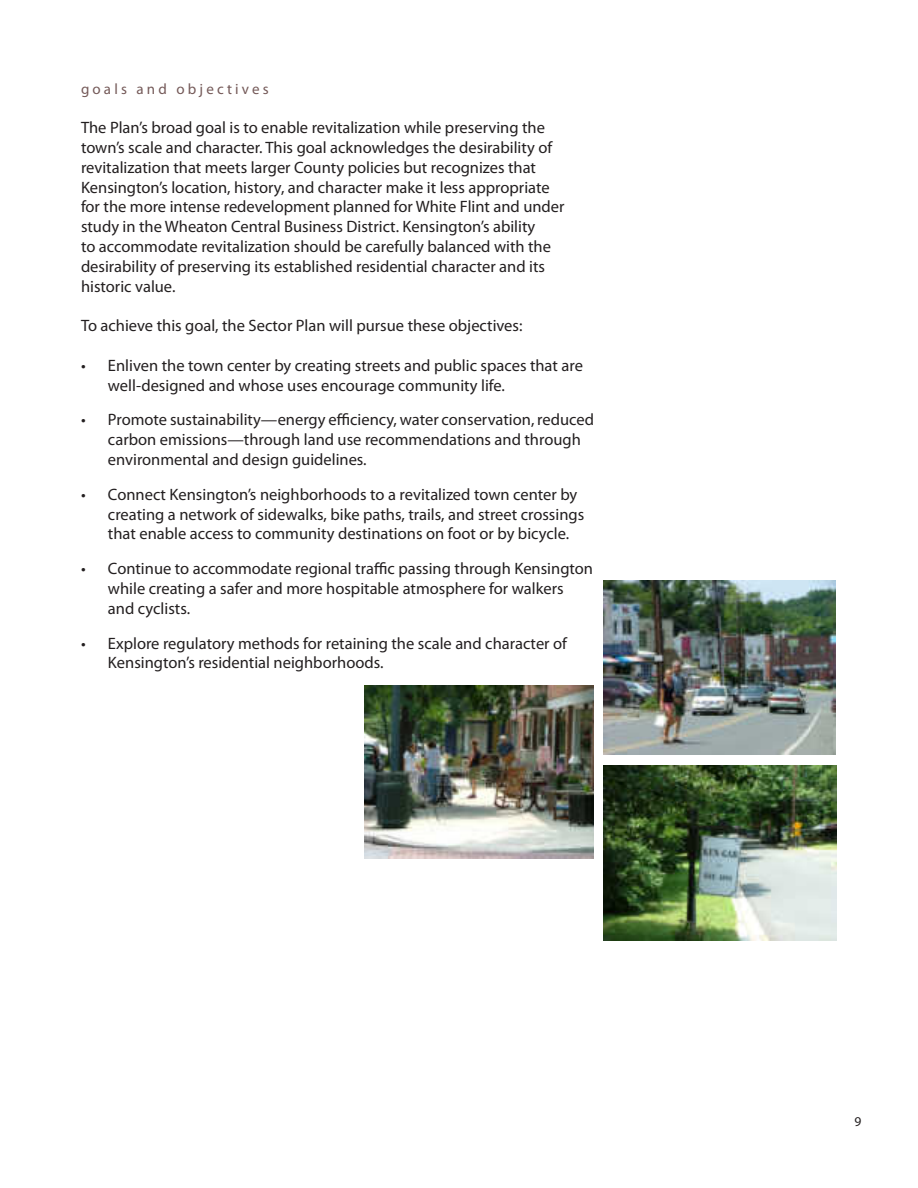
<style>
.page{position:relative;width:918px;height:1188px;background:#fff}
.page>*{position:absolute;margin:0;border:0;box-sizing:border-box;transform-origin:0 0}
.t1{font:16.5px/19.8px "Myriad Pro";color:#231f20}
.t2{font:15px "Myriad Pro";color:#745958}
.t3{font:13.5px "Myriad Pro";color:#231f20}
</style>
<div class="page">
<img style="left:604px;top:580px;width:232px;height:175px">
<img style="left:364px;top:686px;width:230px;height:172px">
<img style="left:604px;top:766px;width:233px;height:175px">
<p class="t2" style="left:81px;top:79px;width:189px">g o a l s a n d o b j e c t i v e s</p>
<p class="t1" style="left:81px;top:117px;width:485px">The Plan’s broad goal is to enable revitalization while preserving the town’s scale and character. This goal acknowledges the desirability of revitalization that meets larger County policies but recognizes that Kensington’s location, history, and character make it less appropriate for the more intense redevelopment planned for White Flint and under study in the Wheaton Central Business District. Kensington’s ability<br>to accommodate revitalization should be carefully balanced with the desirability of preserving its established residential character and its historic value.</p>
<p class="t1" style="left:81px;top:315px;width:443px">To achieve this goal, the Sector Plan will pursue these objectives:</p>
<p class="t1" style="left:108px;top:355px;width:476px;text-indent:-27px">• Enliven the town center by creating streets and public spaces that are well-designed and whose uses encourage community life.</p>
<p class="t1" style="left:108px;top:410px;width:488px;text-indent:-27px">• Promote sustainability—energy efficiency, water conservation, reduced carbon emissions—through land use recommendations and through environmental and design guidelines.</p>
<p class="t1" style="left:108px;top:484px;width:478px;text-indent:-27px">• Connect Kensington’s neighborhoods to a revitalized town center by creating a network of sidewalks, bike paths, trails, and street crossings that enable access to community destinations on foot or by bicycle.</p>
<p class="t1" style="left:108px;top:558px;width:487px;text-indent:-27px">• Continue to accommodate regional traffic passing through Kensington while creating a safer and more hospitable atmosphere for walkers and cyclists.</p>
<p class="t1" style="left:108px;top:633px;width:461px;text-indent:-27px">• Explore regulatory methods for retaining the scale and character of<br>Kensington’s residential neighborhoods.</p>
<p class="t3" style="left:854px;top:1113px;width:8px">9</p>
</div>
